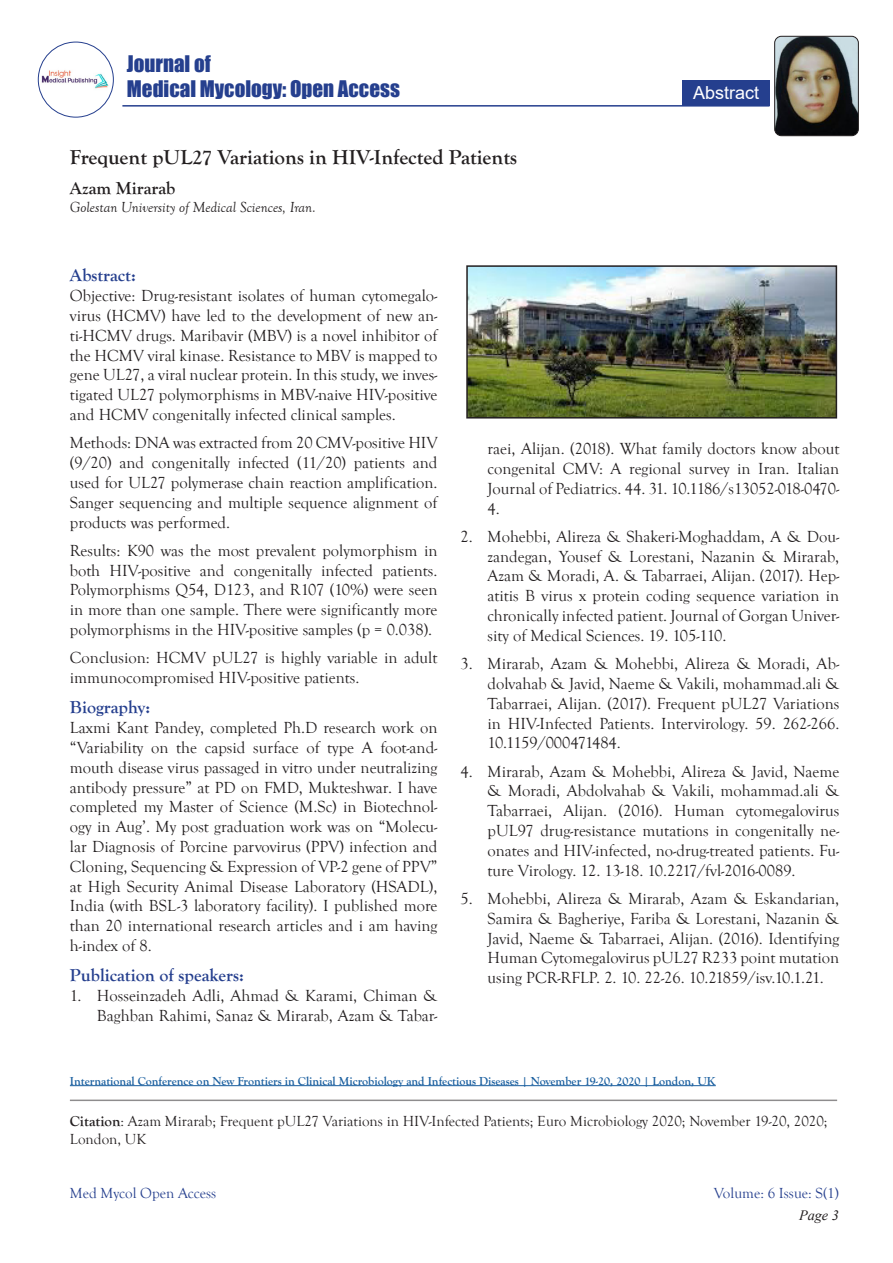
<style>
.page{position:relative;width:893px;height:1263px;background:#fff}
.page>*{position:absolute;margin:0;border:0;box-sizing:border-box;transform-origin:0 0}
.t1{font:700 21px "Goudy Old Style T";color:#231f20}
.t2{font:21px/25.2px "Impact";color:#253f8e}
.t3{font:700 18px "Goudy Old Style T";color:#253f8e}
.t4{font:700 18px "Goudy Old Style T";color:#231f20}
.t5{font:18px "Arial";color:#fff}
.t6{font:16.5px/19.8px "Goudy Old Style T";color:#231f20;text-align:justify}
.t7{font:15px/18px "Goudy Old Style T";color:#231f20}
.t8{font:italic 15px "Goudy Old Style T";color:#231f20}
.t9{font:15px "Goudy Old Style T";color:#253f8e}
.t10{font:italic 14.25px "Times New Roman";color:#231f20}
.t11{font:700 12px "Goudy Old Style T";color:#175d9e}
.s1{font-weight:700}
</style>
<div class="page">
<img style="left:38px;top:67px;width:75px;height:25px">
<div style="left:38px;top:42px;width:76px;height:76px;border:1px solid #253f8e;border-radius:50%"></div>
<div style="left:682px;top:80px;width:88px;height:25px;background:#253f8e"></div>
<hr style="left:122px;top:105px;width:647px;height:2px;background:#253f8e">
<img style="left:775px;top:36px;width:83px;height:100px">
<div style="left:774px;top:36px;width:85px;height:100px;border:1px solid #231f20;border-radius:7px"></div>
<hr style="left:70px;top:1099px;width:767px;height:2px;background:#231f20">
<img style="left:469px;top:268px;width:365px;height:147px">
<div style="left:466px;top:265px;width:371px;height:153px;border:2px solid #231f20"></div>
<hr style="left:70px;top:1085px;width:646px;height:1px;background:#175d9e">
<p class="t2" style="left:127px;top:51px;width:274px">Journal of<br>Medical Mycology: Open Access</p>
<p class="t1" style="left:70px;top:146px;width:449px">Frequent pUL27 Variations in HIV-Infected Patients</p>
<p class="t4" style="left:70px;top:178px;width:107px">Azam Mirarab</p>
<p class="t8" style="left:70px;top:199px;width:247px">Golestan University of Medical Sciences, Iran.</p>
<p class="t5" style="left:693px;top:80px;width:68px">Abstract</p>
<p class="t3" style="left:70px;top:265px;width:68px">Abstract:</p>
<p class="t6" style="left:70px;top:286px;width:369px">Objective: Drug-resistant isolates of human cytomegalo&shy;virus (HCMV) have led to the development of new an&shy;ti-HCMV drugs. Maribavir (MBV) is a novel inhibitor of the HCMV viral kinase. Resistance to MBV is mapped to gene UL27, a viral nuclear protein. In this study, we inves&shy;tigated UL27 polymorphisms in MBV-naive HIV-positive and HCMV congenitally infected clinical samples.</p>
<p class="t6" style="left:70px;top:433px;width:369px">Methods: DNA was extracted from 20 CMV-positive HIV (9/20) and congenitally infected (11/20) patients and used for UL27 polymerase chain reaction amplification.<br>Sanger sequencing and multiple sequence alignment of products was performed.</p>
<p class="t6" style="left:70px;top:541px;width:369px">Results: K90 was the most prevalent polymorphism in both HIV-positive and congenitally infected patients.<br>Polymorphisms Q54, D123, and R107 (10%) were seen in more than one sample. There were significantly more polymorphisms in the HIV-positive samples (p = 0.038).</p>
<p class="t6" style="left:70px;top:648px;width:369px">Conclusion: HCMV pUL27 is highly variable in adult immunocompromised HIV-positive patients.</p>
<p class="t3" style="left:70px;top:697px;width:82px">Biography:</p>
<p class="t6" style="left:70px;top:718px;width:369px">Laxmi Kant Pandey, completed Ph.D research work on “Variability on the capsid surface of type A foot-and&shy;mouth disease virus passaged in vitro under neutralizing antibody pressure” at PD on FMD, Mukteshwar. I have completed my Master of Science (M.Sc) in Biotechnol&shy;ogy in Aug’. My post graduation work was on “Molecu&shy;lar Diagnosis of Porcine parvovirus (PPV) infection and Cloning, Sequencing &amp; Expression of VP-2 gene of PPV” at High Security Animal Disease Laboratory (HSADL), India (with BSL-3 laboratory facility). I published more than 20 international research articles and i am having h-index of 8.</p>
<p class="t3" style="left:70px;top:965px;width:176px">Publication of speakers:</p>
<p class="t6" style="left:70px;top:986px;width:369px;text-align:right">1. Hosseinzadeh Adli, Ahmad &amp; Karami, Chiman &amp;<br>Baghban Rahimi, Sanaz &amp; Mirarab, Azam &amp; Tabar-</p>
<p class="t6" style="left:488px;top:439px;width:353px">raei, Alijan. (2018). What family doctors know about congenital CMV: A regional survey in Iran. Italian Journal of Pediatrics. 44. 31. 10.1186/s13052-018-0470- 4.</p>
<p class="t6" style="left:488px;top:527px;width:353px;text-indent:-27px">2. Mohebbi, Alireza &amp; Shakeri-Moghaddam, A &amp; Dou&shy;zandegan, Yousef &amp; Lorestani, Nazanin &amp; Mirarab, Azam &amp; Moradi, A. &amp; Tabarraei, Alijan. (2017). Hep&shy;atitis B virus x protein coding sequence variation in chronically infected patient. Journal of Gorgan Univer&shy;sity of Medical Sciences. 19. 105-110.</p>
<p class="t6" style="left:488px;top:654px;width:353px;text-indent:-27px">3. Mirarab, Azam &amp; Mohebbi, Alireza &amp; Moradi, Ab&shy;dolvahab &amp; Javid, Naeme &amp; Vakili, mohammad.ali &amp; Tabarraei, Alijan. (2017). Frequent pUL27 Variations in HIV-Infected Patients. Intervirology. 59. 262-266.<br>10.1159/000471484.</p>
<p class="t6" style="left:488px;top:762px;width:353px;text-indent:-27px">4. Mirarab, Azam &amp; Mohebbi, Alireza &amp; Javid, Naeme &amp; Moradi, Abdolvahab &amp; Vakili, mohammad.ali &amp; Tabarraei, Alijan. (2016). Human cytomegalovirus pUL97 drug-resistance mutations in congenitally ne&shy;onates and HIV-infected, no-drug-treated patients. Fu&shy;ture Virology. 12. 13-18. 10.2217/fvl-2016-0089.</p>
<p class="t6" style="left:488px;top:889px;width:353px;text-indent:-27px">5. Mohebbi, Alireza &amp; Mirarab, Azam &amp; Eskandarian, Samira &amp; Bagheriye, Fariba &amp; Lorestani, Nazanin &amp; Javid, Naeme &amp; Tabarraei, Alijan. (2016). Identifying Human Cytomegalovirus pUL27 R233 point mutation using PCR-RFLP. 2. 10. 22-26. 10.21859/isv.10.1.21.</p>
<p class="t11" style="left:70px;top:1074px;width:647px">International Conference on New Frontiers in Clinical Microbiology and Infectious Diseases | November 19-20, 2020 | London, UK</p>
<p class="t7" style="left:70px;top:1112px;width:759px"><span class="s1">Citation</span>: Azam Mirarab; Frequent pUL27 Variations in HIV-Infected Patients; Euro Microbiology 2020; November 19-20, 2020;<br>London, UK</p>
<p class="t9" style="left:70px;top:1185px;width:148px">Med Mycol Open Access</p>
<p class="t9" style="left:714px;top:1185px;width:127px">Volume: 6 Issue: S(1)</p>
<p class="t10" style="left:799px;top:1206px;width:41px">Page 3</p>
</div>
